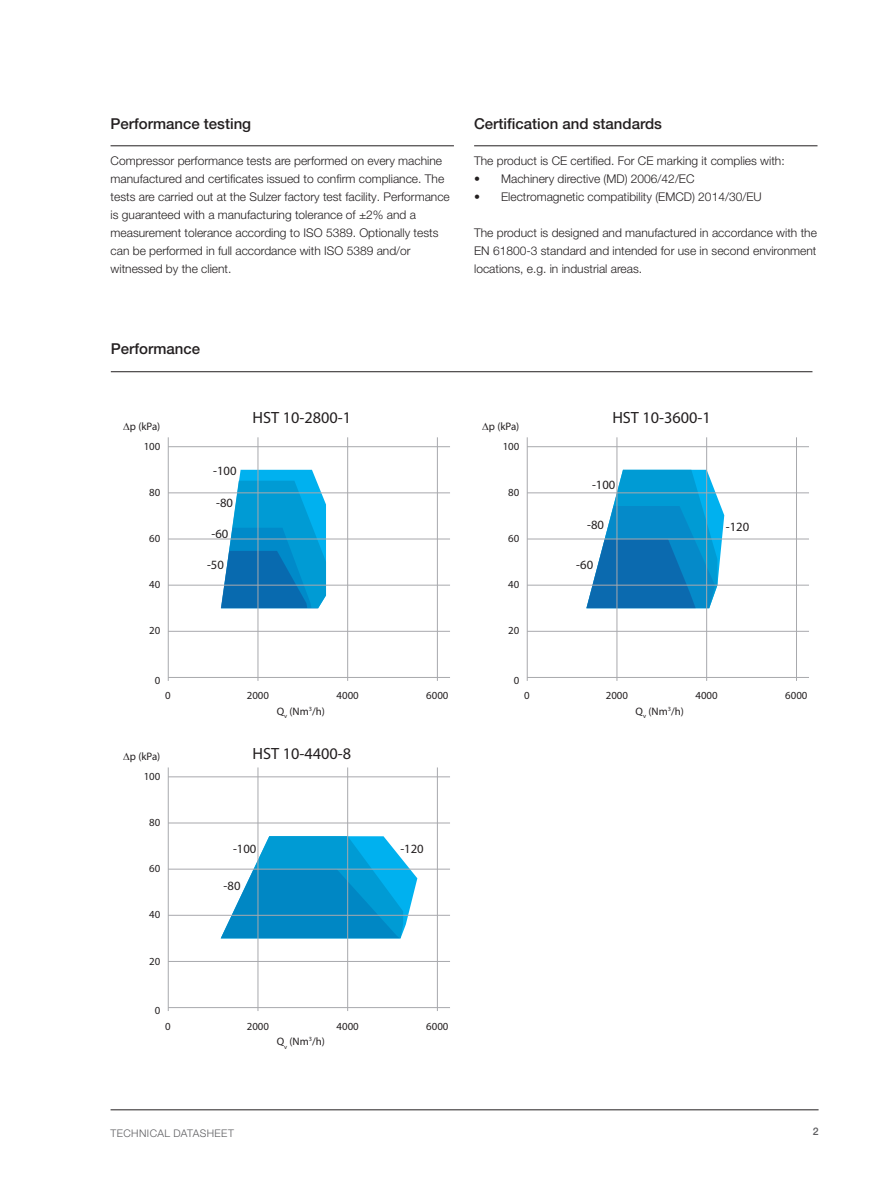
<style>
.page{position:relative;width:893px;height:1191px;background:#fff}
.page>*{position:absolute;margin:0;border:0;box-sizing:border-box;transform-origin:0 0}
.t1{font:16.2px "Helvetica Neue LT Pro";color:#231f20}
.Subtitle_10_pt{font:500 15px "Helvetica Neue LT Pro";color:#231f20}
.t2{font:12.6px "Helvetica Neue LT Pro";color:#231f20}
.Body_text_8_5pt{font:300 12px/18px "Helvetica Neue LT Pro";color:#231f20}
.t3{font:300 10.8px "Helvetica Neue LT Pro";color:#231f20}
.t4{font:500 10.8px "Helvetica Neue LT Pro";color:#231f20}
.t5{font:300 10.5px "Helvetica Neue LT Pro";letter-spacing:.04em;color:#5c5c5f}
.t6{font:500 10.5px "Helvetica Neue LT Pro";color:#5c5c5f}
</style>
<div class="page">
<hr style="left:111px;top:1109px;width:708px;height:1px;background:#231f20">
<hr style="left:111px;top:371px;width:701px;height:1px;background:#231f20">
<hr style="left:111px;top:145px;width:343px;height:1px;background:#231f20">
<hr style="left:474px;top:145px;width:343px;height:1px;background:#231f20">
<svg style="left:221px;top:470px;width:105px;height:138px;background:#209ad0"></svg>
<svg style="left:586px;top:470px;width:138px;height:138px"></svg>
<svg style="left:221px;top:836px;width:196px;height:102px"></svg>
<hr style="left:258px;top:437px;width:1px;height:244px;background:#a8a9ad">
<hr style="left:168px;top:446px;width:282px;height:1px;background:#a8a9ad">
<hr style="left:168px;top:437px;width:1px;height:244px;background:#a8a9ad">
<hr style="left:347px;top:437px;width:1px;height:244px;background:#a8a9ad">
<hr style="left:437px;top:437px;width:1px;height:244px;background:#a8a9ad">
<hr style="left:168px;top:539px;width:282px;height:1px;background:#a8a9ad">
<hr style="left:168px;top:492px;width:282px;height:1px;background:#a8a9ad">
<hr style="left:168px;top:585px;width:282px;height:1px;background:#a8a9ad">
<hr style="left:168px;top:631px;width:282px;height:1px;background:#a8a9ad">
<hr style="left:168px;top:677px;width:282px;height:1px;background:#a8a9ad">
<hr style="left:706px;top:437px;width:1px;height:244px;background:#a8a9ad">
<hr style="left:527px;top:446px;width:282px;height:1px;background:#a8a9ad">
<hr style="left:527px;top:437px;width:1px;height:244px;background:#a8a9ad">
<hr style="left:617px;top:437px;width:1px;height:244px;background:#a8a9ad">
<hr style="left:796px;top:437px;width:1px;height:244px;background:#a8a9ad">
<hr style="left:527px;top:539px;width:282px;height:1px;background:#a8a9ad">
<hr style="left:527px;top:492px;width:282px;height:1px;background:#a8a9ad">
<hr style="left:527px;top:585px;width:282px;height:1px;background:#a8a9ad">
<hr style="left:527px;top:631px;width:282px;height:1px;background:#a8a9ad">
<hr style="left:527px;top:677px;width:282px;height:1px;background:#a8a9ad">
<hr style="left:168px;top:776px;width:282px;height:1px;background:#a8a9ad">
<hr style="left:168px;top:767px;width:1px;height:244px;background:#a8a9ad">
<hr style="left:258px;top:767px;width:1px;height:244px;background:#a8a9ad">
<hr style="left:347px;top:767px;width:1px;height:244px;background:#a8a9ad">
<hr style="left:437px;top:767px;width:1px;height:244px;background:#a8a9ad">
<hr style="left:168px;top:915px;width:282px;height:1px;background:#a8a9ad">
<hr style="left:168px;top:869px;width:282px;height:1px;background:#a8a9ad">
<hr style="left:168px;top:822px;width:282px;height:1px;background:#a8a9ad">
<hr style="left:168px;top:961px;width:282px;height:1px;background:#a8a9ad">
<hr style="left:168px;top:1007px;width:282px;height:1px;background:#a8a9ad">
<p class="Subtitle_10_pt" style="left:111px;top:114px;width:142px">Performance testing</p>
<p class="Body_text_8_5pt" style="left:111px;top:151px;width:341px">Compressor performance tests are performed on every machine manufactured and certificates issued to confirm compliance. The tests are carried out at the Sulzer factory test facility. Performance is guaranteed with a manufacturing tolerance of ±2% and a measurement tolerance according to ISO 5389. Optionally tests can be performed in full accordance with ISO 5389 and/or witnessed by the client.</p>
<p class="Subtitle_10_pt" style="left:474px;top:114px;width:189px">Certification and standards</p>
<p class="Body_text_8_5pt" style="left:474px;top:151px;width:312px">The product is CE certified. For CE marking it complies with:</p>
<p class="Body_text_8_5pt" style="left:474px;top:169px;width:222px">• Machinery directive (MD) 2006/42/EC</p>
<p class="Body_text_8_5pt" style="left:474px;top:187px;width:289px">• Electromagnetic compatibility (EMCD) 2014/30/EU</p>
<p class="Body_text_8_5pt" style="left:474px;top:223px;width:344px;text-align:justify">The product is designed and manufactured in accordance with the EN 61800-3 standard and intended for use in second environment locations, e.g. in industrial areas.</p>
<p class="Subtitle_10_pt" style="left:111px;top:339px;width:91px">Performance</p>
<p class="t4" style="left:123px;top:419px;width:39px">∆p (kPa)</p>
<p class="t3" style="left:144px;top:439px;width:18px">100</p>
<p class="t3" style="left:149px;top:486px;width:13px">80</p>
<p class="t3" style="left:149px;top:532px;width:13px">60</p>
<p class="t3" style="left:149px;top:578px;width:13px">40</p>
<p class="t3" style="left:149px;top:624px;width:13px">20</p>
<p class="t3" style="left:155px;top:674px;width:7px">0</p>
<p class="t3" style="left:165px;top:689px;width:7px">0</p>
<p class="t4" style="left:123px;top:749px;width:39px">∆p (kPa)</p>
<p class="t3" style="left:144px;top:769px;width:18px">100</p>
<p class="t3" style="left:149px;top:816px;width:13px">80</p>
<p class="t2" style="left:213px;top:463px;width:25px">-100</p>
<p class="t2" style="left:216px;top:495px;width:18px">-80</p>
<p class="t2" style="left:212px;top:526px;width:18px">-60</p>
<p class="t2" style="left:207px;top:557px;width:18px">-50</p>
<p class="t1" style="left:253px;top:407px;width:100px">HST 10-2800-1</p>
<p class="t3" style="left:247px;top:689px;width:24px">2000</p>
<p class="t4" style="left:277px;top:704px;width:50px">Q<sub>v</sub> (Nm<sup>3</sup>/h)</p>
<p class="t3" style="left:337px;top:689px;width:24px">4000</p>
<p class="t1" style="left:253px;top:743px;width:100px">HST 10-4400-8</p>
<p class="t3" style="left:426px;top:689px;width:24px">6000</p>
<p class="t3" style="left:149px;top:862px;width:13px">60</p>
<p class="t3" style="left:149px;top:908px;width:13px">40</p>
<p class="t3" style="left:149px;top:954px;width:13px">20</p>
<p class="t3" style="left:155px;top:1004px;width:7px">0</p>
<p class="t3" style="left:165px;top:1019px;width:7px">0</p>
<p class="t2" style="left:233px;top:841px;width:25px">-100</p>
<p class="t2" style="left:400px;top:841px;width:25px">-120</p>
<p class="t2" style="left:224px;top:877px;width:18px">-80</p>
<p class="t3" style="left:247px;top:1019px;width:24px">2000</p>
<p class="t4" style="left:277px;top:1034px;width:50px">Q<sub>v</sub> (Nm<sup>3</sup>/h)</p>
<p class="t3" style="left:337px;top:1019px;width:24px">4000</p>
<p class="t3" style="left:426px;top:1019px;width:24px">6000</p>
<p class="t4" style="left:482px;top:419px;width:39px">∆p (kPa)</p>
<p class="t3" style="left:503px;top:439px;width:18px">100</p>
<p class="t3" style="left:508px;top:486px;width:13px">80</p>
<p class="t3" style="left:508px;top:532px;width:13px">60</p>
<p class="t3" style="left:508px;top:578px;width:13px">40</p>
<p class="t3" style="left:508px;top:624px;width:13px">20</p>
<p class="t3" style="left:514px;top:674px;width:7px">0</p>
<p class="t3" style="left:524px;top:689px;width:7px">0</p>
<p class="t1" style="left:612px;top:407px;width:100px">HST 10-3600-1</p>
<p class="t2" style="left:592px;top:477px;width:25px">-100</p>
<p class="t2" style="left:587px;top:517px;width:18px">-80</p>
<p class="t2" style="left:726px;top:518px;width:25px">-120</p>
<p class="t2" style="left:576px;top:556px;width:18px">-60</p>
<p class="t3" style="left:606px;top:689px;width:24px">2000</p>
<p class="t4" style="left:636px;top:704px;width:50px">Q<sub>v</sub> (Nm<sup>3</sup>/h)</p>
<p class="t3" style="left:695px;top:689px;width:24px">4000</p>
<p class="t3" style="left:785px;top:689px;width:24px">6000</p>
<p class="t5" style="left:111px;top:1126px;width:125px">TECHNICAL DATASHEET</p>
<p class="t6" style="left:813px;top:1124px;width:7px">2</p>
</div>
